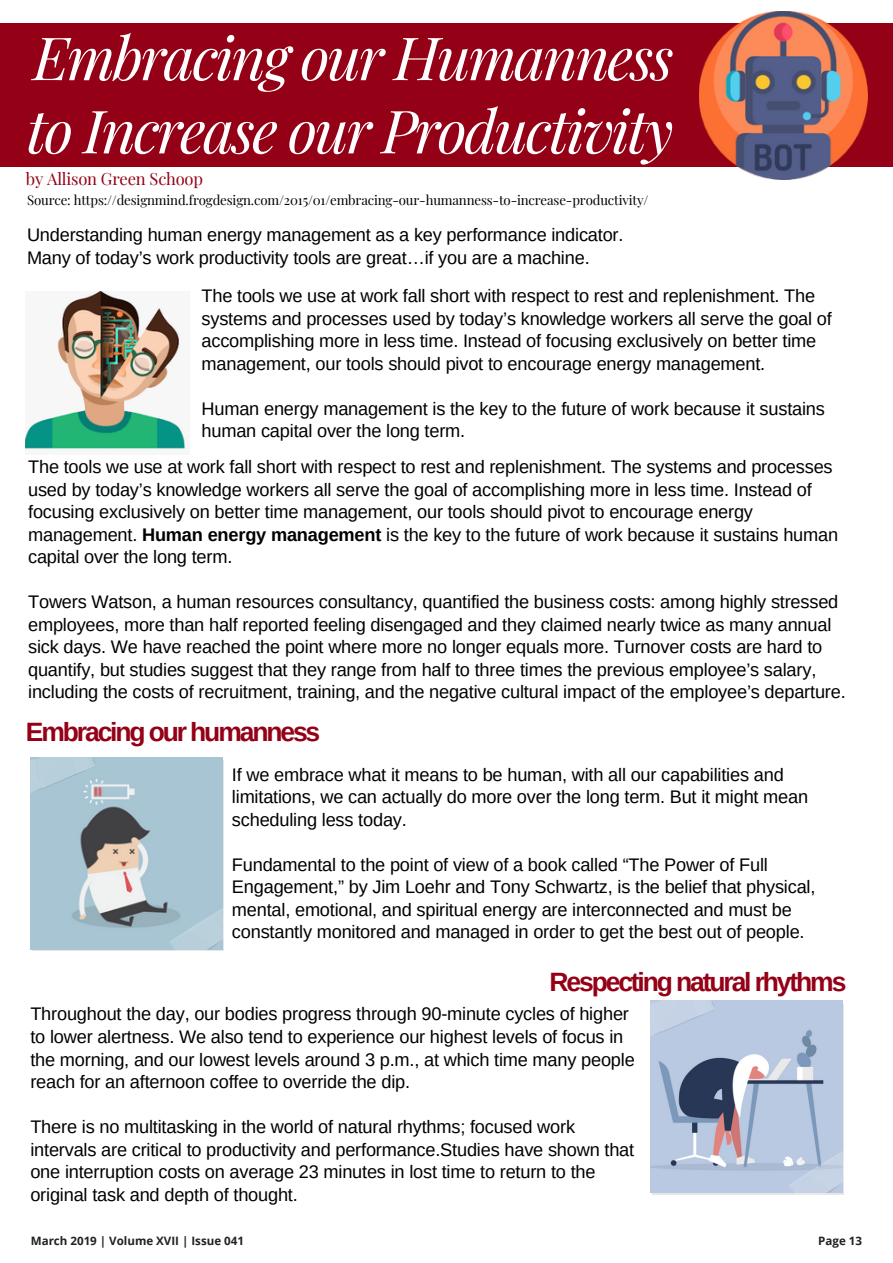
<style>
.page{position:relative;width:893px;height:1263px;background:#fff}
.page>*{position:absolute;margin:0;border:0;box-sizing:border-box;transform-origin:0 0}
.t1{font:italic 59.55px/73.2px "Playfair Display";letter-spacing:-.04em;color:#fff}
.t2{font:700 26.55px "Arimo";letter-spacing:-.08em;color:#940116}
.t3{font:18.15px/22.5px "Arimo";letter-spacing:-.01em;color:#000}
.t4{font:16.5px "Playfair Display";letter-spacing:-.01em;color:#940116}
.t5{font:13.2px "Playfair Display";letter-spacing:-.01em;color:#000}
.t6{font:700 11.55px "Open Sans";color:#222}
.s1{font-weight:700}
</style>
<div class="page">
<div style="left:0;top:24px;width:893px;height:143px;background:#940116"></div>
<img style="left:26px;top:292px;width:160px;height:157px">
<img style="left:31px;top:757px;width:192px;height:192px">
<svg style="left:30px;top:757px;width:66px;height:42px;background:#b1cad6"></svg>
<svg style="left:170px;top:898px;width:54px;height:53px;background:#b1cad6"></svg>
<img style="left:650px;top:1000px;width:192px;height:193px">
<svg style="left:650px;top:1000px;width:66px;height:42px;background:#bfcde2"></svg>
<svg style="left:789px;top:1142px;width:55px;height:53px;background:#bfcde1"></svg>
<img style="left:699px;top:11px;width:168px;height:168px">
<h1 class="t1" style="left:27px;top:19px;width:648px">Embracing our Humanness to Increase our Productivity</h1>
<p class="t4" style="left:26px;top:167px;width:179px">by Allison Green Schoop</p>
<p class="t5" style="left:27px;top:191px;width:623px">Source: https://designmind.frogdesign.com/2015/01/embracing-our-humanness-to-increase-productivity/</p>
<p class="t3" style="left:27px;top:224px;width:598px">Understanding human energy management as a key performance indicator.<br>Many of today’s work productivity tools are great…if you are a machine.</p>
<p class="t3" style="left:202px;top:284px;width:632px">The tools we use at work fall short with respect to rest and replenishment. The systems and processes used by today’s knowledge workers all serve the goal of accomplishing more in less time. Instead of focusing exclusively on better time management, our tools should pivot to encourage energy management.</p>
<p class="t3" style="left:202px;top:397px;width:625px">Human energy management is the key to the future of work because it sustains human capital over the long term.</p>
<p class="t3" style="left:28px;top:456px;width:812px">The tools we use at work fall short with respect to rest and replenishment. The systems and processes used by today’s knowledge workers all serve the goal of accomplishing more in less time. Instead of focusing exclusively on better time management, our tools should pivot to encourage energy management. <span class="s1">Human energy management</span> is the key to the future of work because it sustains human capital over the long term.</p>
<p class="t3" style="left:28px;top:591px;width:819px">Towers Watson, a human resources consultancy, quantified the business costs: among highly stressed employees, more than half reported feeling disengaged and they claimed nearly twice as many annual sick days. We have reached the point where more no longer equals more. Turnover costs are hard to quantify, but studies suggest that they range from half to three times the previous employee’s salary, including the costs of recruitment, training, and the negative cultural impact of the employee’s departure.</p>
<h2 class="t2" style="left:26px;top:717px;width:296px">Embracing our humanness</h2>
<p class="t3" style="left:232px;top:763px;width:578px">If we embrace what it means to be human, with all our capabilities and limitations, we can actually do more over the long term. But it might mean scheduling less today.</p>
<p class="t3" style="left:232px;top:853px;width:585px">Fundamental to the point of view of a book called “The Power of Full Engagement,” by Jim Loehr and Tony Schwartz, is the belief that physical, mental, emotional, and spiritual energy are interconnected and must be constantly monitored and managed in order to get the best out of people.</p>
<h2 class="t2" style="left:549px;top:967px;width:298px">Respecting natural rhythms</h2>
<p class="t3" style="left:30px;top:1003px;width:606px">Throughout the day, our bodies progress through 90-minute cycles of higher to lower alertness. We also tend to experience our highest levels of focus in the morning, and our lowest levels around 3 p.m., at which time many people reach for an afternoon coffee to override the dip.</p>
<p class="t3" style="left:30px;top:1115px;width:605px">There is no multitasking in the world of natural rhythms; focused work intervals are critical to productivity and performance.Studies have shown that one interruption costs on average 23 minutes in lost time to return to the original task and depth of thought.</p>
<p class="t6" style="left:31px;top:1233px;width:215px">March 2019 | Volume XVII | Issue 041</p>
<p class="t6" style="left:818px;top:1233px;width:45px">Page 13</p>
</div>
